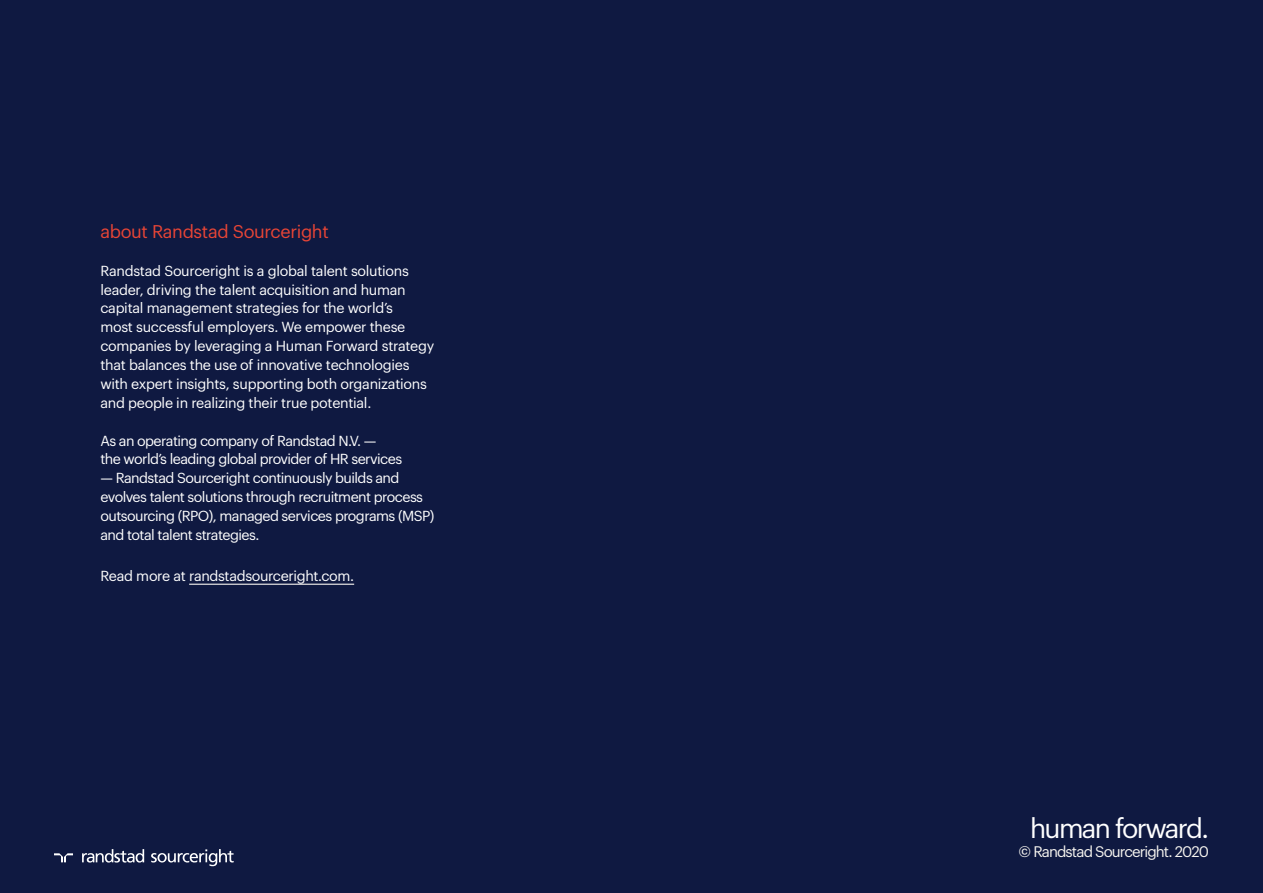
<style>
.page{position:relative;width:1263px;height:893px;background:#0f1941}
.page>*{position:absolute;margin:0;border:0;box-sizing:border-box;transform-origin:0 0}
.t1{font:27px "Graphik LCG";letter-spacing:-.06em;color:#fff}
.t2{font:18px "Graphik LCG";letter-spacing:-.02em;color:#e84536}
.t3{font:15px "Graphik LCG";letter-spacing:-.06em;color:#f7f5f0}
.t4{font:14.25px/18.9px "Graphik LCG";letter-spacing:-.02em;color:#fff}
.t5{font:14.25px/18.9px "Graphik LCG";letter-spacing:-.04em;color:#fff}
</style>
<div class="page">
<hr style="left:189px;top:584px;width:165px;height:1px;background:#f7f5f0">
<svg style="left:54px;top:853px;width:19px;height:9px"></svg>
<svg style="left:82px;top:849px;width:62px;height:14px"></svg>
<svg style="left:151px;top:849px;width:83px;height:17px"></svg>
<p class="t2" style="left:100px;top:218px;width:230px">about Randstad Sourceright</p>
<p class="t4" style="left:100px;top:260px;width:335px">Randstad Sourceright is a global talent solutions leader, driving the talent acquisition and human capital management strategies for the world’s<br>most successful employers. We empower these companies by leveraging a Human Forward strategy that balances the use of innovative technologies with expert insights, supporting both organizations and people in realizing their true potential.</p>
<p class="t5" style="left:100px;top:430px;width:303px">As an operating company of Randstad N.V. —<br>the world’s leading global provider of HR services</p>
<p class="t5" style="left:100px;top:467px;width:335px">— Randstad Sourceright continuously builds and evolves talent solutions through recruitment process outsourcing (RPO), managed services programs (MSP) and total talent strategies.</p>
<p class="t4" style="left:100px;top:565px;width:255px">Read more at randstadsourceright.com.</p>
<h1 class="t1" style="left:1030px;top:808px;width:180px">human forward.</h1>
<p class="t3" style="left:1018px;top:840px;width:192px">© Randstad Sourceright. 2020</p>
</div>
